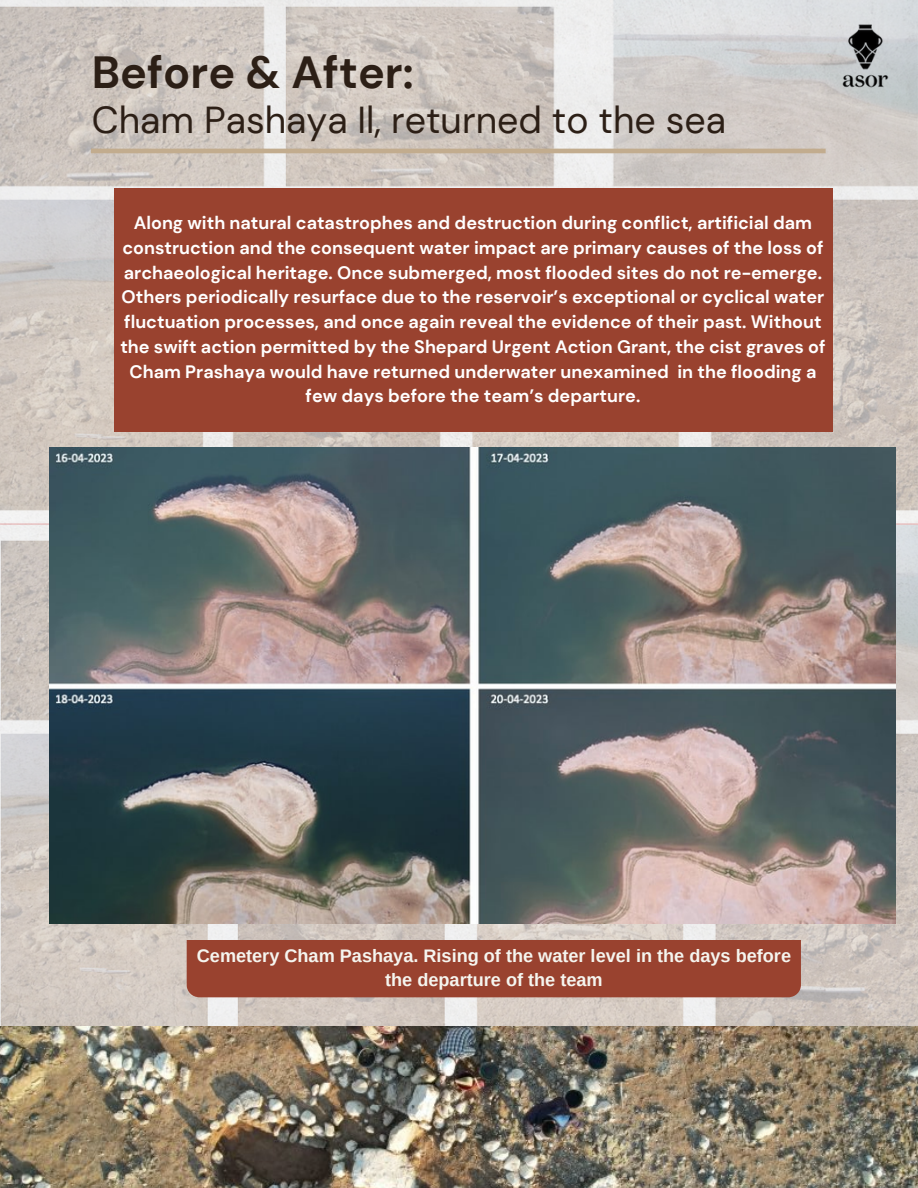
<style>
.page{position:relative;width:918px;height:1188px;background:#fff}
.page>*{position:absolute;margin:0;border:0;box-sizing:border-box;transform-origin:0 0}
.t1{font:700 45px "DM Sans";color:#2c1f16}
.t2{font:37.5px "DM Sans";color:#2c1f16}
.t3{font:700 18.15px/24.8px "Arimo";color:#f5f5ef;text-align:center}
.t4{font:700 18px/24.8px "DM Sans";color:#fff;text-align:center}
</style>
<div class="page">
<img style="left:0;top:524px;width:918px;height:502px">
<img style="left:0;top:0;width:918px;height:524px">
<hr style="left:91px;top:149px;width:735px;height:4px;background:#c2ac8e">
<img style="left:826px;top:18px;width:78px;height:81px">
<div style="left:187px;top:940px;width:614px;height:57px;background:#99422f"></div>
<div style="left:114px;top:189px;width:718px;height:243px;background:#99422f"></div>
<img style="left:50px;top:448px;width:846px;height:476px">
<img style="left:0;top:1026px;width:918px;height:162px">
<p class="t1" style="left:92px;top:44px;width:323px">Before &amp; After:</p>
<p class="t2" style="left:92px;top:95px;width:636px">Cham Pashaya Il, returned to the sea</p>
<p class="t4" style="left:120px;top:211px;width:707px">Along with natural catastrophes and destruction during conflict, artificial dam construction and the consequent water impact are primary causes of the loss of archaeological heritage. Once submerged, most flooded sites do not re-emerge.<br>Others periodically resurface due to the reservoir’s exceptional or cyclical water fluctuation processes, and once again reveal the evidence of their past. Without the swift action permitted by the Shepard Urgent Action Grant, the cist graves of Cham Prashaya would have returned underwater unexamined in the flooding a few days before the team’s departure.</p>
<p class="t3" style="left:197px;top:943px;width:596px">Cemetery Cham Pashaya. Rising of the water level in the days before the departure of the team</p>
</div>
